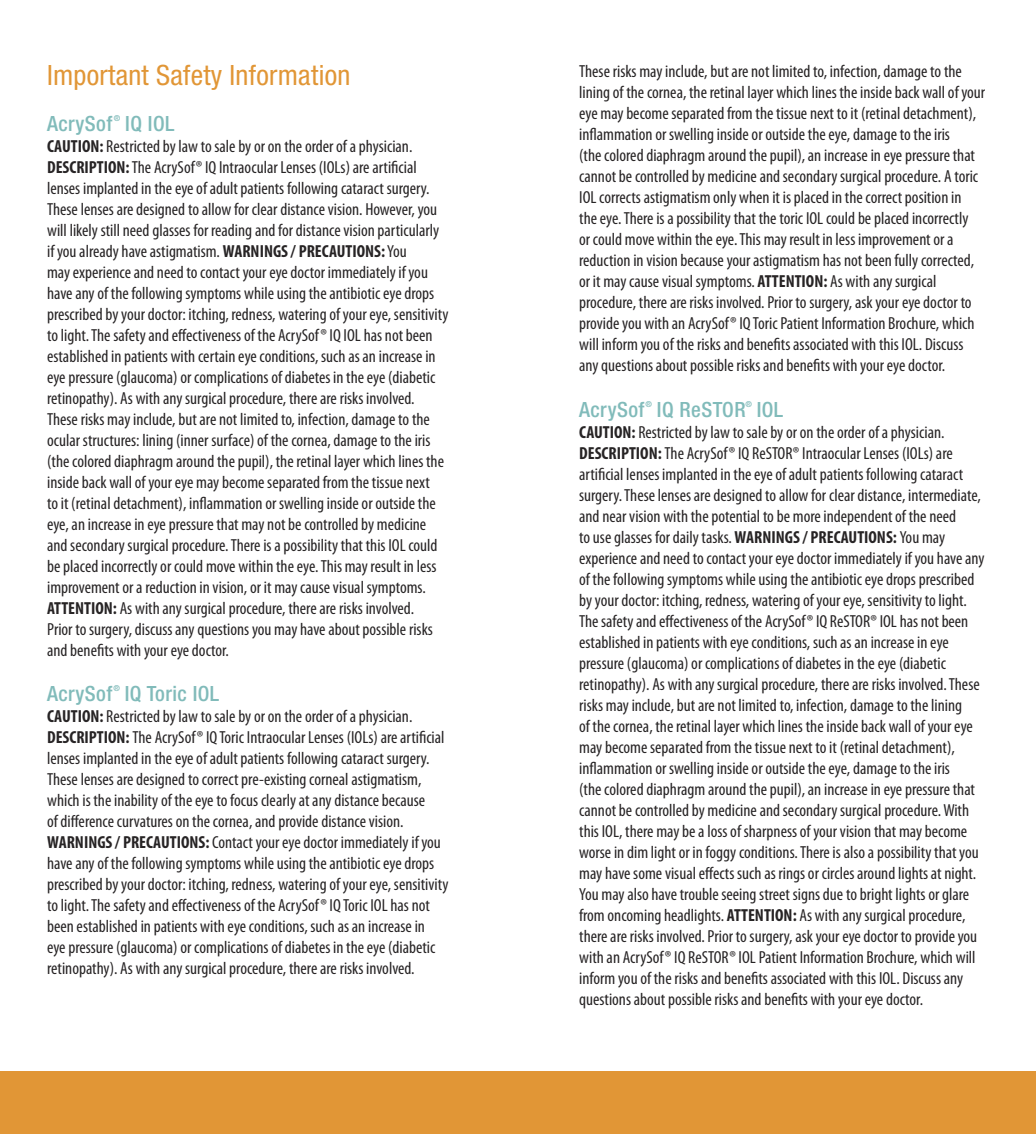
<style>
.page{position:relative;width:1036px;height:1134px;background:#fff}
.page>*{position:absolute;margin:0;border:0;box-sizing:border-box;transform-origin:0 0}
.subs_1{font:condensed 28px "Helvetica Neue";letter-spacing:.01em;color:#e19636}
.subs_2{font:500 condensed 21px "Helvetica Neue";letter-spacing:.02em;color:#81bbba}
.disclaimer{font:condensed 17.5px/21px "Myriad Pro";color:#272425}
.subs_2-2{font:500 condensed 8.22px "Helvetica Neue";color:#81bbba}
.s1{font-weight:700}
</style>
<div class="page">
<div style="left:0;top:1072px;width:1036px;height:62px;background:#e19636"></div>
<p class="subs_1" style="left:47px;top:59px;width:305px">Important Safety Information</p>
<p class="subs_2" style="left:47px;top:111px;width:67px">AcrySof</p>
<p class="subs_2-2" style="left:114px;top:113px;width:8px">®</p>
<p class="subs_2" style="left:125px;top:111px;width:51px">IQ IOL</p>
<p class="disclaimer" style="left:47px;top:136px;width:403px"><span class="s1">CAUTION:</span> Restricted by law to sale by or on the order of a physician.<br><span class="s1">DESCRIPTION:</span> The AcrySof® IQ Intraocular Lenses (IOLs) are artificial lenses implanted in the eye of adult patients following cataract surgery.<br>These lenses are designed to allow for clear distance vision. However, you will likely still need glasses for reading and for distance vision particularly if you already have astigmatism. <span class="s1">WARNINGS / PRECAUTIONS:</span> You<br>may experience and need to contact your eye doctor immediately if you have any of the following symptoms while using the antibiotic eye drops prescribed by your doctor: itching, redness, watering of your eye, sensitivity to light. The safety and effectiveness of the AcrySof® IQ IOL has not been established in patients with certain eye conditions, such as an increase in eye pressure (glaucoma) or complications of diabetes in the eye (diabetic retinopathy). As with any surgical procedure, there are risks involved.<br>These risks may include, but are not limited to, infection, damage to the ocular structures: lining (inner surface) of the cornea, damage to the iris (the colored diaphragm around the pupil), the retinal layer which lines the inside back wall of your eye may become separated from the tissue next<br>to it (retinal detachment), inflammation or swelling inside or outside the eye, an increase in eye pressure that may not be controlled by medicine and secondary surgical procedure. There is a possibility that this IOL could be placed incorrectly or could move within the eye. This may result in less improvement or a reduction in vision, or it may cause visual symptoms.<br><span class="s1">ATTENTION:</span> As with any surgical procedure, there are risks involved.<br>Prior to surgery, discuss any questions you may have about possible risks and benefits with your eye doctor.</p>
<p class="subs_2" style="left:47px;top:681px;width:67px">AcrySof</p>
<p class="subs_2-2" style="left:114px;top:683px;width:8px">®</p>
<p class="subs_2" style="left:125px;top:681px;width:96px">IQ Toric IOL</p>
<p class="disclaimer" style="left:47px;top:706px;width:403px"><span class="s1">CAUTION:</span> Restricted by law to sale by or on the order of a physician.<br><span class="s1">DESCRIPTION:</span> The AcrySof® IQ Toric Intraocular Lenses (IOLs) are artificial lenses implanted in the eye of adult patients following cataract surgery.<br>These lenses are designed to correct pre-existing corneal astigmatism, which is the inability of the eye to focus clearly at any distance because<br>of difference curvatures on the cornea, and provide distance vision.<br><span class="s1">WARNINGS / PRECAUTIONS:</span> Contact your eye doctor immediately if you have any of the following symptoms while using the antibiotic eye drops prescribed by your doctor: itching, redness, watering of your eye, sensitivity to light. The safety and effectiveness of the AcrySof® IQ Toric IOL has not been established in patients with eye conditions, such as an increase in<br>eye pressure (glaucoma) or complications of diabetes in the eye (diabetic retinopathy). As with any surgical procedure, there are risks involved.</p>
<p class="disclaimer" style="left:579px;top:61px;width:407px">These risks may include, but are not limited to, infection, damage to the lining of the cornea, the retinal layer which lines the inside back wall of your eye may become separated from the tissue next to it (retinal detachment), inflammation or swelling inside or outside the eye, damage to the iris<br>(the colored diaphragm around the pupil), an increase in eye pressure that cannot be controlled by medicine and secondary surgical procedure. A toric IOL corrects astigmatism only when it is placed in the correct position in<br>the eye. There is a possibility that the toric IOL could be placed incorrectly<br>or could move within the eye. This may result in less improvement or a reduction in vision because your astigmatism has not been fully corrected, or it may cause visual symptoms. <span class="s1">ATTENTION:</span> As with any surgical procedure, there are risks involved. Prior to surgery, ask your eye doctor to provide you with an AcrySof® IQ Toric Patient Information Brochure, which will inform you of the risks and benefits associated with this IOL. Discuss any questions about possible risks and benefits with your eye doctor.</p>
<p class="subs_2" style="left:579px;top:397px;width:67px">AcrySof</p>
<p class="subs_2-2" style="left:645px;top:399px;width:8px">®</p>
<p class="subs_2" style="left:657px;top:397px;width:90px">IQ ReSTOR</p>
<p class="subs_2-2" style="left:745px;top:399px;width:8px">®</p>
<p class="subs_2" style="left:757px;top:397px;width:28px">IOL</p>
<p class="disclaimer" style="left:579px;top:422px;width:407px"><span class="s1">CAUTION:</span> Restricted by law to sale by or on the order of a physician.<br><span class="s1">DESCRIPTION:</span> The AcrySof® IQ ReSTOR® Intraocular Lenses (IOLs) are artificial lenses implanted in the eye of adult patients following cataract surgery. These lenses are designed to allow for clear distance, intermediate, and near vision with the potential to be more independent of the need<br>to use glasses for daily tasks. <span class="s1">WARNINGS / PRECAUTIONS:</span> You may experience and need to contact your eye doctor immediately if you have any of the following symptoms while using the antibiotic eye drops prescribed by your doctor: itching, redness, watering of your eye, sensitivity to light.<br>The safety and effectiveness of the AcrySof® IQ ReSTOR® IOL has not been established in patients with eye conditions, such as an increase in eye pressure (glaucoma) or complications of diabetes in the eye (diabetic retinopathy). As with any surgical procedure, there are risks involved. These risks may include, but are not limited to, infection, damage to the lining<br>of the cornea, the retinal layer which lines the inside back wall of your eye may become separated from the tissue next to it (retinal detachment), inflammation or swelling inside or outside the eye, damage to the iris<br>(the colored diaphragm around the pupil), an increase in eye pressure that cannot be controlled by medicine and secondary surgical procedure. With this IOL, there may be a loss of sharpness of your vision that may become worse in dim light or in foggy conditions. There is also a possibility that you may have some visual effects such as rings or circles around lights at night.<br>You may also have trouble seeing street signs due to bright lights or glare from oncoming headlights. <span class="s1">ATTENTION:</span> As with any surgical procedure, there are risks involved. Prior to surgery, ask your eye doctor to provide you with an AcrySof® IQ ReSTOR® IOL Patient Information Brochure, which will inform you of the risks and benefits associated with this IOL. Discuss any questions about possible risks and benefits with your eye doctor.</p>
</div>
